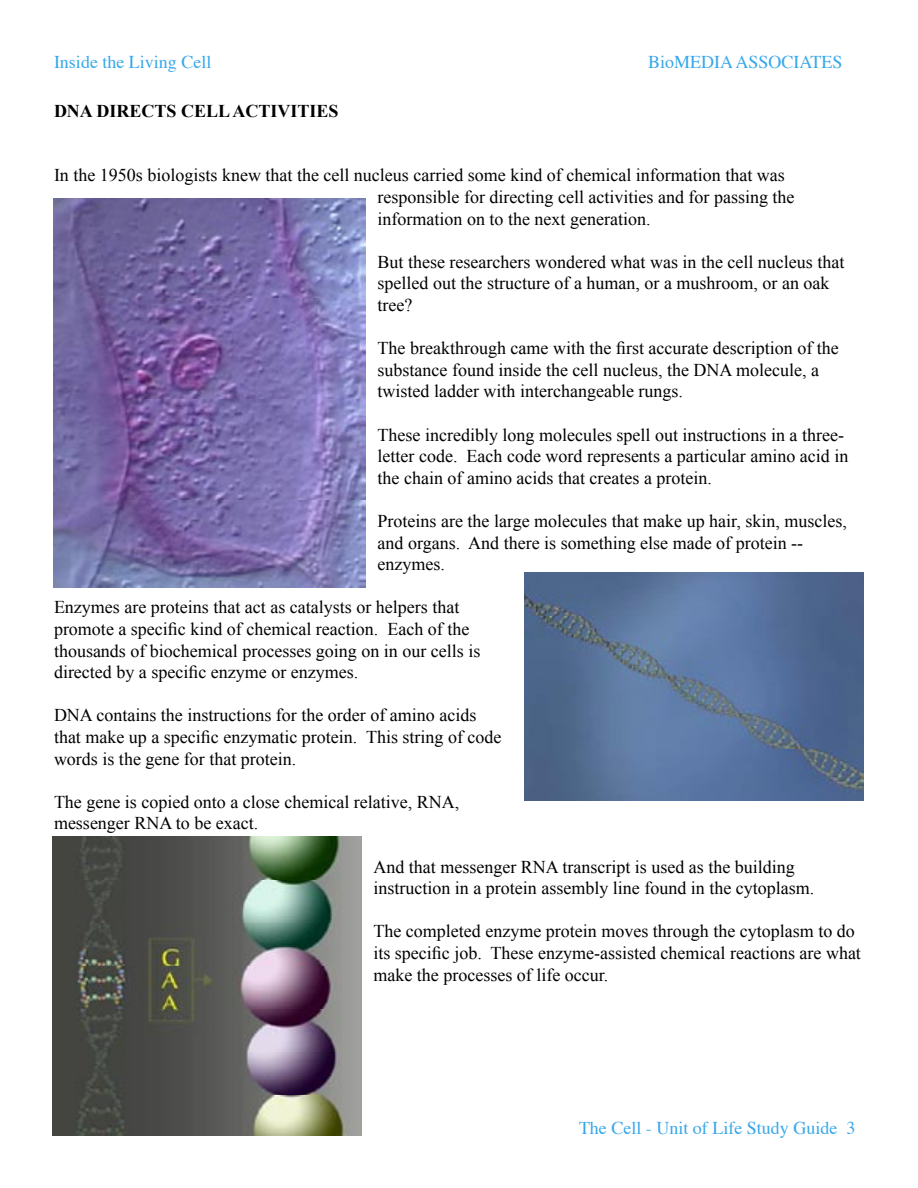
<style>
.page{position:relative;width:918px;height:1188px;background:#fff}
.page>*{position:absolute;margin:0;border:0;box-sizing:border-box;transform-origin:0 0}
.t1{font:18px/21.6px "Times New Roman";color:#000}
.t2{font:18px "Times";color:#36a7e9}
.t3{font:700 18px "Times New Roman";color:#000}
</style>
<div class="page">
<img style="left:525px;top:572px;width:339px;height:229px">
<img style="left:54px;top:198px;width:312px;height:390px">
<img style="left:53px;top:837px;width:308px;height:299px">
<p class="t2" style="left:54px;top:50px;width:159px">Inside the Living Cell</p>
<p class="t2" style="left:648px;top:50px;width:196px">BioMEDIA ASSOCIATES</p>
<p class="t3" style="left:54px;top:100px;width:286px">DNA DIRECTS CELL ACTIVITIES</p>
<p class="t1" style="left:378px;top:164px;width:418px;text-indent:-324px">In the 1950s biologists knew that the cell nucleus carried some kind of chemical information that was responsible for directing cell activities and for passing the information on to the next generation.</p>
<p class="t1" style="left:378px;top:251px;width:468px">But these researchers wondered what was in the cell nucleus that spelled out the structure of a human, or a mushroom, or an oak tree?</p>
<p class="t1" style="left:378px;top:337px;width:463px">The breakthrough came with the first accurate description of the substance found inside the cell nucleus, the DNA molecule, a twisted ladder with interchangeable rungs.</p>
<p class="t1" style="left:378px;top:424px;width:472px">These incredibly long molecules spell out instructions in a three&shy;letter code. Each code word represents a particular amino acid in the chain of amino acids that creates a protein.</p>
<p class="t1" style="left:378px;top:510px;width:471px">Proteins are the large molecules that make up hair, skin, muscles, and organs. And there is something else made of protein -- enzymes.</p>
<p class="t1" style="left:54px;top:596px;width:428px">Enzymes are proteins that act as catalysts or helpers that promote a specific kind of chemical reaction. Each of the thousands of biochemical processes going on in our cells is directed by a specific enzyme or enzymes.</p>
<p class="t1" style="left:54px;top:704px;width:449px">DNA contains the instructions for the order of amino acids that make up a specific enzymatic protein. This string of code words is the gene for that protein.</p>
<p class="t1" style="left:54px;top:791px;width:407px">The gene is copied onto a close chemical relative, RNA, messenger RNA to be exact.</p>
<p class="t1" style="left:373px;top:856px;width:442px">And that messenger RNA transcript is used as the building instruction in a protein assembly line found in the cytoplasm.</p>
<p class="t1" style="left:373px;top:920px;width:489px">The completed enzyme protein moves through the cytoplasm to do its specific job. These enzyme-assisted chemical reactions are what make the processes of life occur.</p>
<p class="t2" style="left:579px;top:1117px;width:278px">The Cell - Unit of Life Study Guide 3</p>
</div>
